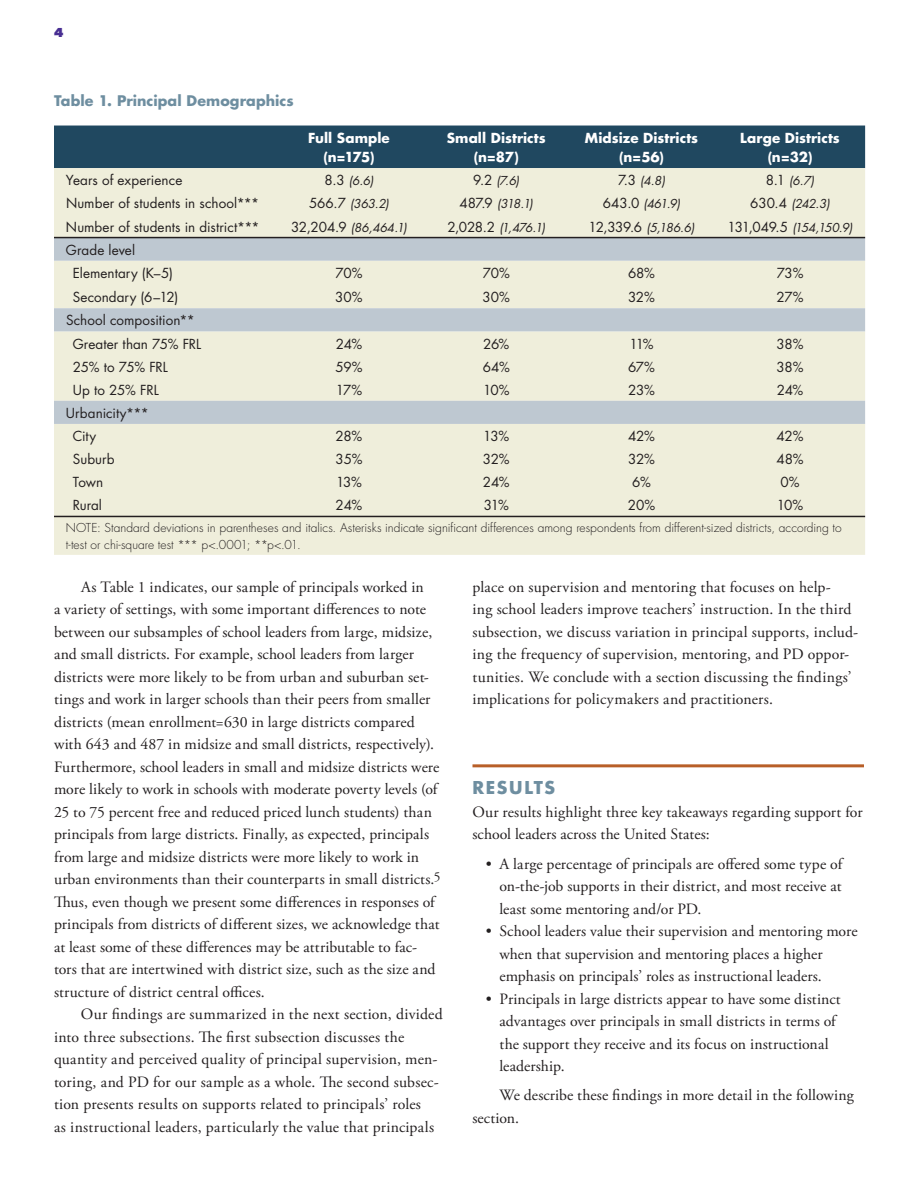
<style>
.page{position:relative;width:918px;height:1188px;background:#fff}
.page>*{position:absolute;margin:0;border:0;box-sizing:border-box;transform-origin:0 0}
.t1{font:700 17.25px "Futura Std";letter-spacing:.09em;color:#6e8ea0}
.t2{font:15.75px/22.5px "Adobe Garamond Pro";letter-spacing:.01em;color:#231f20}
.t3{font:700 14.25px "Futura Std";color:#6e8ea0}
.t4{font:13.5px/23.1px "Futura Std";color:#231f20}
.t5{font:700 13.5px/19.5px "Futura Std";color:#fff;text-align:center}
.t6{font:300 12px/16.5px "Futura Std";color:#231f20}
.t7{font:italic 12px "Futura Std";letter-spacing:-.04em;color:#231f20}
.t8{font:800 12px "Futura Std";color:#482e92}
.s1{font-style:normal;font-size:13.5px}
</style>
<div class="page">
<hr style="left:472px;top:764px;width:392px;height:3px;background:#b85f28">
<div style="left:54px;top:126px;width:811px;height:42px;background:#204860"></div>
<div style="left:54px;top:168px;width:811px;height:387px;background:#efeedb"></div>
<svg style="left:54px;top:238px;width:811px;height:186px;background:#dcdfd7"></svg>
<hr style="left:54px;top:237px;width:811px;height:1px;background:#231f20">
<hr style="left:54px;top:516px;width:811px;height:1px;background:#231f20">
<p class="t8" style="left:54px;top:26px;width:11px">4</p>
<p class="t3" style="left:54px;top:94px;width:241px">Table 1. Principal Demographics</p>
<p class="t5" style="left:308px;top:129px;width:83px">Full Sample (n=175)</p>
<p class="t5" style="left:447px;top:129px;width:100px">Small Districts (n=87)</p>
<p class="t5" style="left:585px;top:129px;width:115px">Midsize Districts (n=56)</p>
<p class="t5" style="left:740px;top:129px;width:101px">Large Districts (n=32)</p>
<p class="t4" style="left:66px;top:170px;width:118px">Years of experience</p>
<p class="t7" style="left:324px;top:174px;width:51px"><span class="s1">8.3</span> (6.6)</p>
<p class="t7" style="left:473px;top:174px;width:48px"><span class="s1">9.2</span> (7.6)</p>
<p class="t7" style="left:618px;top:174px;width:49px"><span class="s1">7.3</span> (4.8)</p>
<p class="t7" style="left:766px;top:174px;width:50px"><span class="s1">8.1</span> (6.7)</p>
<p class="t4" style="left:66px;top:193px;width:195px">Number of students in school***</p>
<p class="t7" style="left:309px;top:197px;width:82px"><span class="s1">566.7</span> (363.2)</p>
<p class="t7" style="left:460px;top:197px;width:75px"><span class="s1">487.9</span> (318.1)</p>
<p class="t7" style="left:603px;top:197px;width:79px"><span class="s1">643.0</span> (461.9)</p>
<p class="t7" style="left:750px;top:197px;width:81px"><span class="s1">630.4</span> (242.3)</p>
<p class="t4" style="left:66px;top:216px;width:195px">Number of students in district***</p>
<p class="t7" style="left:291px;top:220px;width:117px"><span class="s1">32,204.9</span> (86,464.1)</p>
<p class="t7" style="left:447px;top:220px;width:99px"><span class="s1">2,028.2</span> (1,476.1)</p>
<p class="t7" style="left:589px;top:220px;width:107px"><span class="s1">12,339.6</span> (5,186.6)</p>
<p class="t7" style="left:728px;top:220px;width:126px"><span class="s1">131,049.5</span> (154,150.9)</p>
<p class="t4" style="left:73px;top:239px;width:102px;text-indent:-7px">Grade level<br>Elementary (K–5)</p>
<p class="t4" style="left:336px;top:262px;width:28px">70%</p>
<p class="t4" style="left:483px;top:262px;width:28px">70%</p>
<p class="t4" style="left:628px;top:262px;width:29px">68%</p>
<p class="t4" style="left:777px;top:262px;width:28px">73%</p>
<p class="t4" style="left:73px;top:287px;width:107px">Secondary (6–12)</p>
<p class="t4" style="left:335px;top:287px;width:29px">30%</p>
<p class="t4" style="left:483px;top:287px;width:29px">30%</p>
<p class="t4" style="left:628px;top:287px;width:28px">32%</p>
<p class="t4" style="left:776px;top:287px;width:29px">27%</p>
<p class="t4" style="left:66px;top:310px;width:137px;text-align:center">School composition**<br>Greater than 75% FRL</p>
<p class="t4" style="left:336px;top:333px;width:28px">24%</p>
<p class="t4" style="left:483px;top:333px;width:28px">26%</p>
<p class="t4" style="left:629px;top:333px;width:26px">11%</p>
<p class="t4" style="left:777px;top:333px;width:28px">38%</p>
<p class="t4" style="left:73px;top:356px;width:97px">25% to 75% FRL</p>
<p class="t4" style="left:336px;top:356px;width:28px">59%</p>
<p class="t4" style="left:483px;top:356px;width:29px">64%</p>
<p class="t4" style="left:628px;top:356px;width:28px">67%</p>
<p class="t4" style="left:777px;top:356px;width:28px">38%</p>
<p class="t4" style="left:73px;top:379px;width:88px">Up to 25% FRL</p>
<p class="t4" style="left:336px;top:379px;width:28px">17%</p>
<p class="t4" style="left:483px;top:379px;width:28px">10%</p>
<p class="t4" style="left:628px;top:379px;width:28px">23%</p>
<p class="t4" style="left:777px;top:379px;width:28px">24%</p>
<p class="t4" style="left:73px;top:403px;width:78px;text-indent:-7px">Urbanicity***<br>City</p>
<p class="t4" style="left:336px;top:426px;width:28px">28%</p>
<p class="t4" style="left:483px;top:426px;width:27px">13%</p>
<p class="t4" style="left:628px;top:426px;width:28px">42%</p>
<p class="t4" style="left:777px;top:426px;width:28px">42%</p>
<p class="t4" style="left:73px;top:449px;width:43px">Suburb</p>
<p class="t4" style="left:336px;top:449px;width:28px">35%</p>
<p class="t4" style="left:483px;top:449px;width:28px">32%</p>
<p class="t4" style="left:628px;top:449px;width:28px">32%</p>
<p class="t4" style="left:777px;top:449px;width:29px">48%</p>
<p class="t4" style="left:73px;top:472px;width:32px">Town</p>
<p class="t4" style="left:336px;top:472px;width:27px">13%</p>
<p class="t4" style="left:483px;top:472px;width:28px">24%</p>
<p class="t4" style="left:632px;top:472px;width:20px">6%</p>
<p class="t4" style="left:781px;top:472px;width:21px">0%</p>
<p class="t4" style="left:73px;top:495px;width:31px">Rural</p>
<p class="t4" style="left:336px;top:495px;width:28px">24%</p>
<p class="t4" style="left:484px;top:495px;width:26px">31%</p>
<p class="t4" style="left:628px;top:495px;width:29px">20%</p>
<p class="t4" style="left:777px;top:495px;width:28px">10%</p>
<p class="t6" style="left:66px;top:521px;width:777px">NOTE: Standard deviations in parentheses and italics. Asterisks indicate significant differences among respondents from different-sized districts, according to t-test or chi-square test *** p&lt;.0001; **p&lt;.01.</p>
<p class="t2" style="left:54px;top:577px;width:388px;text-indent:27px">As Table 1 indicates, our sample of principals worked in<br>a variety of settings, with some important differences to note between our subsamples of school leaders from large, midsize, and small districts. For example, school leaders from larger districts were more likely to be from urban and suburban set&shy;tings and work in larger schools than their peers from smaller districts (mean enrollment=630 in large districts compared with 643 and 487 in midsize and small districts, respectively).<br>Furthermore, school leaders in small and midsize districts were more likely to work in schools with moderate poverty levels (of 25 to 75 percent free and reduced priced lunch students) than principals from large districts. Finally, as expected, principals from large and midsize districts were more likely to work in urban environments than their counterparts in small districts.<sup>5<br></sup>Thus, even though we present some differences in responses of principals from districts of different sizes, we acknowledge that at least some of these differences may be attributable to fac&shy;tors that are intertwined with district size, such as the size and structure of district central offices.</p>
<p class="t2" style="left:54px;top:1005px;width:390px;text-indent:27px">Our findings are summarized in the next section, divided into three subsections. The first subsection discusses the quantity and perceived quality of principal supervision, men&shy;toring, and PD for our sample as a whole. The second subsec&shy;tion presents results on supports related to principals’ roles<br>as instructional leaders, particularly the value that principals</p>
<p class="t2" style="left:472px;top:577px;width:387px">place on supervision and mentoring that focuses on help-<br>ing school leaders improve teachers’ instruction. In the third subsection, we discuss variation in principal supports, includ&shy;ing the frequency of supervision, mentoring, and PD oppor&shy;tunities. We conclude with a section discussing the findings’ implications for policymakers and practitioners.</p>
<p class="t1" style="left:472px;top:780px;width:84px">RESULTS</p>
<p class="t2" style="left:472px;top:802px;width:392px">Our results highlight three key takeaways regarding support for school leaders across the United States:</p>
<p class="t2" style="left:499px;top:854px;width:344px;text-align:justify;text-indent:-13px">• A large percentage of principals are offered some type of on-the-job supports in their district, and most receive at least some mentoring and/or PD.</p>
<p class="t2" style="left:499px;top:921px;width:360px;text-indent:-13px">• School leaders value their supervision and mentoring more when that supervision and mentoring places a higher emphasis on principals’ roles as instructional leaders.</p>
<p class="t2" style="left:499px;top:989px;width:343px;text-indent:-13px">• Principals in large districts appear to have some distinct advantages over principals in small districts in terms of the support they receive and its focus on instructional leadership.</p>
<p class="t2" style="left:472px;top:1086px;width:383px;text-indent:27px">We describe these findings in more detail in the following section.</p>
</div>
